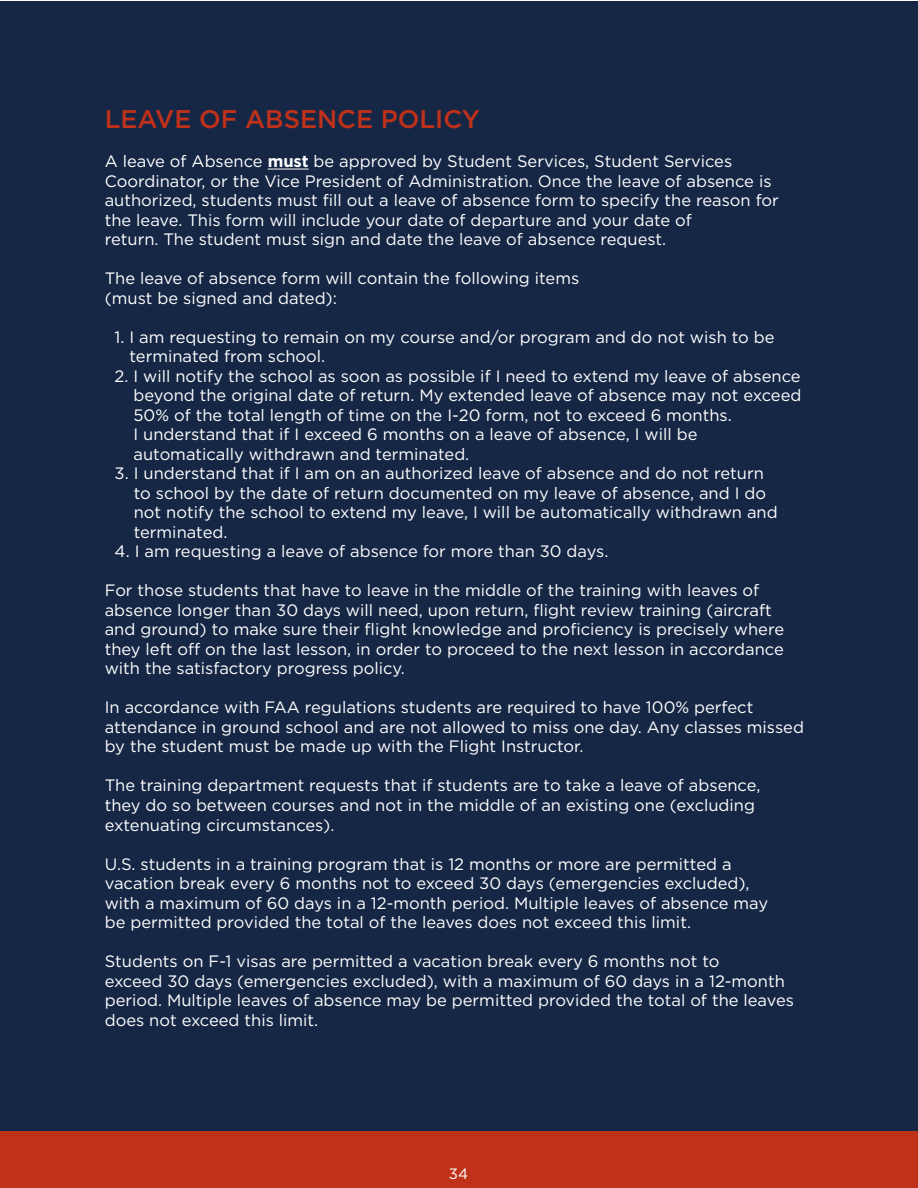
<style>
.page{position:relative;width:918px;height:1188px;background:#fff}
.page>*{position:absolute;margin:0;border:0;box-sizing:border-box;transform-origin:0 0}
.t1{font:500 25.5px "Gotham";color:#c0311a}
.t2{font:16.5px/19.5px "Gotham";color:#fff}
.t3{font:15px "Gotham";color:#fff}
.s1{font-weight:700}
</style>
<div class="page">
<div style="left:0;top:1px;width:917px;height:1187px;background:#162745"></div>
<div style="left:0;top:1132px;width:918px;height:56px;background:#c0311a"></div>
<hr style="left:268px;top:169px;width:41px;height:1px;background:#fff">
<h1 class="t1" style="left:105px;top:105px;width:377px">LEAVE OF ABSENCE POLICY</h1>
<p class="t2" style="left:105px;top:151px;width:676px">A leave of Absence <span class="s1">must</span> be approved by Student Services, Student Services Coordinator, or the Vice President of Administration. Once the leave of absence is authorized, students must fill out a leave of absence form to specify the reason for the leave. This form will include your date of departure and your date of<br>return. The student must sign and date the leave of absence request.</p>
<p class="t2" style="left:105px;top:268px;width:476px">The leave of absence form will contain the following items (must be signed and dated):</p>
<p class="t2" style="left:130px;top:327px;width:647px;text-indent:-15px">1. I am requesting to remain on my course and/or program and do not wish to be terminated from school.</p>
<p class="t2" style="left:134px;top:366px;width:669px;text-indent:-19px">2. I will notify the school as soon as possible if I need to extend my leave of absence beyond the original date of return. My extended leave of absence may not exceed 50% of the total length of time on the I-20 form, not to exceed 6 months.<br>I understand that if I exceed 6 months on a leave of absence, I will be automatically withdrawn and terminated.</p>
<p class="t2" style="left:134px;top:464px;width:646px;text-indent:-19px">3. I understand that if I am on an authorized leave of absence and do not return to school by the date of return documented on my leave of absence, and I do not notify the school to extend my leave, I will be automatically withdrawn and terminated.</p>
<p class="t2" style="left:115px;top:542px;width:495px">4. I am requesting a leave of absence for more than 30 days.</p>
<p class="t2" style="left:105px;top:581px;width:681px">For those students that have to leave in the middle of the training with leaves of absence longer than 30 days will need, upon return, flight review training (aircraft and ground) to make sure their flight knowledge and proficiency is precisely where they left off on the last lesson, in order to proceed to the next lesson in accordance with the satisfactory progress policy.</p>
<p class="t2" style="left:105px;top:698px;width:701px">In accordance with FAA regulations students are required to have 100% perfect attendance in ground school and are not allowed to miss one day. Any classes missed by the student must be made up with the Flight Instructor.</p>
<p class="t2" style="left:105px;top:776px;width:657px">The training department requests that if students are to take a leave of absence, they do so between courses and not in the middle of an existing one (excluding extenuating circumstances).</p>
<p class="t2" style="left:105px;top:854px;width:665px">U.S. students in a training program that is 12 months or more are permitted a vacation break every 6 months not to exceed 30 days (emergencies excluded), with a maximum of 60 days in a 12-month period. Multiple leaves of absence may be permitted provided the total of the leaves does not exceed this limit.</p>
<p class="t2" style="left:105px;top:951px;width:691px">Students on F-1 visas are permitted a vacation break every 6 months not to<br>exceed 30 days (emergencies excluded), with a maximum of 60 days in a 12-month period. Multiple leaves of absence may be permitted provided the total of the leaves does not exceed this limit.</p>
<p class="t3" style="left:449px;top:1154px;width:21px">34</p>
<p class="t3" style="left:449px;top:1164px;width:21px">34</p>
</div>
